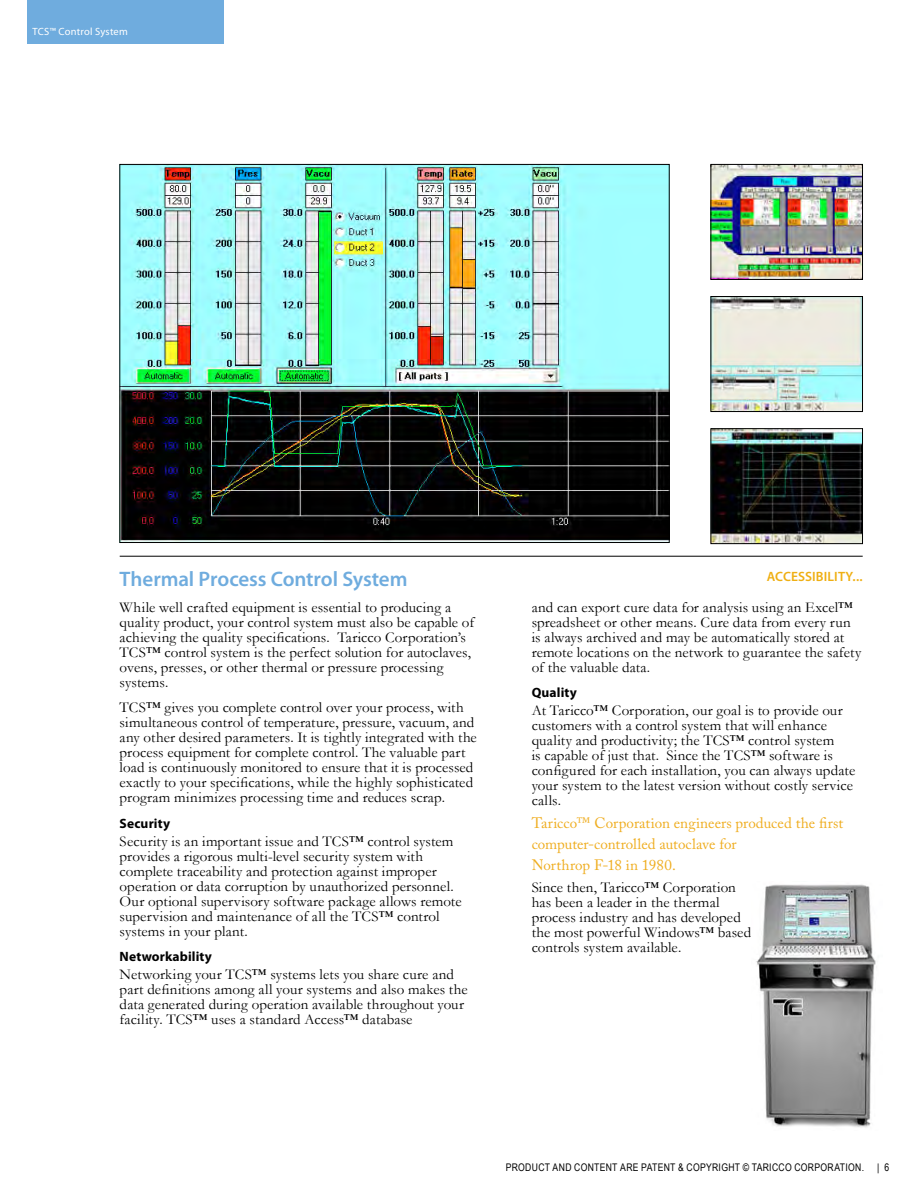
<style>
.page{position:relative;width:919px;height:1189px;background:#fff}
.page>*{position:absolute;margin:0;border:0;box-sizing:border-box;transform-origin:0 0}
.t1{font:600 21px "Myriad Pro";color:#6facde}
.t2{font:15px/15px "Garamond";letter-spacing:.005em;color:#000}
.t3{font:15px/21px "Adobe Caslon Pro";color:#efad1f}
.t4{font:700 13.5px "Myriad Pro";letter-spacing:.01em;color:#000}
.t5{font:600 13.5px "Myriad Pro";letter-spacing:.01em;color:#efaf13}
.t6{font:10.5px "Arial Narrow";letter-spacing:.03em;color:#000}
.t7{font:10.5px "Myriad Pro";letter-spacing:.025em;color:#fff}
</style>
<div class="page">
<hr style="left:120px;top:556px;width:742px;height:1px;background:#000">
<img style="left:122px;top:166px;width:545px;height:375px">
<img style="left:712px;top:298px;width:148px;height:112px">
<div style="left:710px;top:296px;width:152px;height:116px;border:1px solid #000"></div>
<img style="left:712px;top:166px;width:148px;height:112px">
<div style="left:710px;top:164px;width:152px;height:116px;border:1px solid #000"></div>
<img style="left:712px;top:430px;width:148px;height:112px">
<div style="left:710px;top:428px;width:152px;height:116px;border:1px solid #000"></div>
<img style="left:756px;top:884px;width:120px;height:244px">
<div style="left:27px;top:0;width:197px;height:44px;background:#6facde"></div>
<p class="t7" style="left:33px;top:25px;width:97px">TCS™ Control System</p>
<h1 class="t1" style="left:120px;top:566px;width:289px">Thermal Process Control System</h1>
<p class="t2" style="left:120px;top:599px;width:356px">While well crafted equipment is essential to producing a quality product, your control system must also be capable of achieving the quality specifications. Taricco Corporation’s TCS™ control system is the perfect solution for autoclaves, ovens, presses, or other thermal or pressure processing systems.</p>
<p class="t2" style="left:120px;top:700px;width:358px">TCS™ gives you complete control over your process, with simultaneous control of temperature, pressure, vacuum, and any other desired parameters. It is tightly integrated with the process equipment for complete control. The valuable part load is continuously monitored to ensure that it is processed exactly to your specifications, while the highly sophisticated program minimizes processing time and reduces scrap.</p>
<p class="t4" style="left:120px;top:814px;width:52px">Security</p>
<p class="t2" style="left:120px;top:833px;width:343px">Security is an important issue and TCS™ control system provides a rigorous multi-level security system with complete traceability and protection against improper operation or data corruption by unauthorized personnel.<br>Our optional supervisory software package allows remote supervision and maintenance of all the TCS™ control systems in your plant.</p>
<p class="t4" style="left:120px;top:948px;width:94px">Networkability</p>
<p class="t2" style="left:120px;top:967px;width:349px">Networking your TCS™ systems lets you share cure and part definitions among all your systems and also makes the data generated during operation available throughout your facility. TCS™ uses a standard Access™ database</p>
<p class="t5" style="left:766px;top:567px;width:97px">Accessibility...</p>
<p class="t2" style="left:531px;top:599px;width:331px">and can export cure data for analysis using an Excel™ spreadsheet or other means. Cure data from every run is always archived and may be automatically stored at remote locations on the network to guarantee the safety of the valuable data.</p>
<p class="t4" style="left:531px;top:684px;width:47px">Quality</p>
<p class="t2" style="left:531px;top:703px;width:325px">At Taricco™ Corporation, our goal is to provide our customers with a control system that will enhance quality and productivity; the TCS™ control system<br>is capable of just that. Since the TCS™ software is configured for each installation, you can always update your system to the latest version without costly service calls.</p>
<p class="t3" style="left:531px;top:812px;width:313px">Taricco™ Corporation engineers produced the first computer-controlled autoclave for<br>Northrop F-18 in 1980.</p>
<p class="t2" style="left:531px;top:880px;width:221px">Since then, Taricco™ Corporation has been a leader in the thermal process industry and has developed the most powerful Windows™ based controls system available.</p>
<p class="t6" style="left:505px;top:1159px;width:360px">PRODUCT AND CONTENT ARE PATENT &amp; COPYRIGHT © TARICCO CORPORATION.</p>
<p class="t6" style="left:877px;top:1159px;width:14px">| 6</p>
</div>
